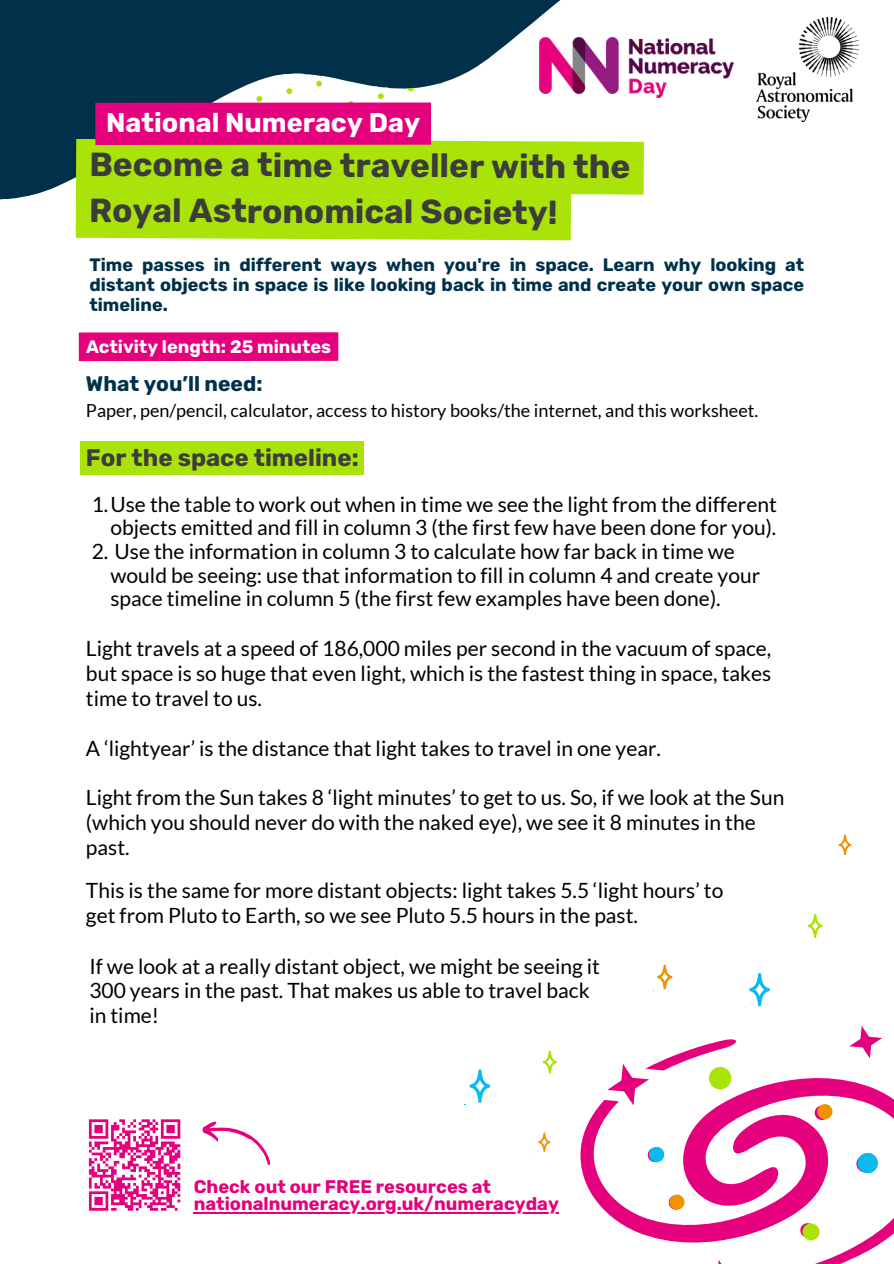
<style>
.page{position:relative;width:894px;height:1264px;background:#fff}
.page>*{position:absolute;margin:0;border:0;box-sizing:border-box;transform-origin:0 0}
.t1{font:700 33.45px/45.9px "Rubik";letter-spacing:-.005em;color:#3c3c3b}
.t2{font:700 27px "Rubik";color:#fff}
.t3{font:700 24px "Rubik";color:#3c3c3b}
.t4{font:21px/24.8px "Lato";color:#000}
.t5{font:700 21px "Rubik";color:#00304a}
.t6{font:700 18.3px "Rubik";color:#e5007d}
.t7{font:700 18px/20.2px "Rubik";color:#00304a;text-align:justify}
.t8{font:18px "Lato";color:#000}
.t9{font:700 18px "Rubik";color:#fff}
</style>
<div class="page">
<svg style="left:0;top:0;width:734px;height:207px"></svg>
<svg style="left:20px;top:0;width:445px;height:107px;background:#1b465d"></svg>
<img style="left:539px;top:37px;width:194px;height:61px">
<img style="left:756px;top:18px;width:101px;height:103px">
<svg style="left:88px;top:1119px;width:93px;height:92px"></svg>
<svg style="left:202px;top:1121px;width:69px;height:44px"></svg>
<svg style="left:846px;top:1080px;width:47px;height:182px"></svg>
<svg style="left:580px;top:1078px;width:266px;height:185px"></svg>
<svg style="left:697px;top:1254px;width:53px;height:9px"></svg>
<svg style="left:849px;top:1026px;width:33px;height:33px"></svg>
<svg style="left:854px;top:1153px;width:21px;height:21px"></svg>
<svg style="left:602px;top:1039px;width:136px;height:71px"></svg>
<svg style="left:646px;top:1146px;width:17px;height:17px"></svg>
<svg style="left:667px;top:1193px;width:17px;height:18px"></svg>
<svg style="left:812px;top:1104px;width:18px;height:17px"></svg>
<svg style="left:798px;top:1221px;width:18px;height:17px"></svg>
<div style="left:708px;top:1066px;width:23px;height:23px;background:#aae309;border-radius:50%"></div>
<div style="left:80px;top:441px;width:284px;height:34px;background:#aae309"></div>
<svg style="left:76px;top:139px;width:567px;height:102px;background:#b1e51e"></svg>
<div style="left:95px;top:102px;width:336px;height:43px;background:#e5007d"></div>
<div style="left:79px;top:332px;width:259px;height:29px;background:#e5007d"></div>
<hr style="left:194px;top:1211px;width:364px;height:2px;background:#e5007d">
<div style="left:802px;top:1223px;width:17px;height:17px;background:#aae309;border-radius:50%"></div>
<div style="left:648px;top:1146px;width:16px;height:16px;background:#0abaee;border-radius:50%"></div>
<div style="left:857px;top:1152px;width:20px;height:21px;background:#0abaee;border-radius:50%"></div>
<div style="left:669px;top:1194px;width:15px;height:15px;background:#f39200;border-radius:50%"></div>
<div style="left:817px;top:1104px;width:15px;height:15px;background:#f39200;border-radius:50%"></div>
<svg style="left:749px;top:973px;width:21px;height:34px"></svg>
<svg style="left:542px;top:1050px;width:15px;height:24px"></svg>
<svg style="left:538px;top:1132px;width:13px;height:20px"></svg>
<svg style="left:838px;top:834px;width:14px;height:21px"></svg>
<svg style="left:807px;top:913px;width:16px;height:25px"></svg>
<svg style="left:657px;top:964px;width:16px;height:26px"></svg>
<svg style="left:464px;top:1069px;width:27px;height:35px"></svg>
<h4 class="t2" style="left:106px;top:107px;width:315px">National Numeracy Day</h4>
<h6 class="t1" style="left:89px;top:143px;width:542px">Become a time traveller with the<br>Royal Astronomical Society!</h6>
<p class="t7" style="left:89px;top:255px;width:716px">Time passes in different ways when you're in space. Learn why looking at distant objects in space is like looking back in time and create your own space timeline.</p>
<p class="t9" style="left:86px;top:336px;width:246px">Activity length: 25 minutes</p>
<h2 class="t5" style="left:86px;top:371px;width:178px">What you’ll need:</h2>
<p class="t8" style="left:86px;top:399px;width:673px">Paper, pen/pencil, calculator, access to history books/the internet, and this worksheet.</p>
<h1 class="t3" style="left:86px;top:443px;width:274px">For the space timeline:</h1>
<p class="t4" style="left:92px;top:491px;width:686px;line-height:23.7px;text-align:right">1.Use the table to work out when in time we see the light from the different objects emitted and fill in column 3 (the first few have been done for you).</p>
<h6 class="t4" style="left:110px;top:539px;width:651px;line-height:23.7px;text-indent:-19px">2. Use the information in column 3 to calculate how far back in time we would be seeing: use that information to fill in column 4 and create your space timeline in column 5 (the first few examples have been done).</h6>
<p class="t4" style="left:86px;top:636px;width:686px;text-align:justify">Light travels at a speed of 186,000 miles per second in the vacuum of space, but space is so huge that even light, which is the fastest thing in space, takes time to travel to us.</p>
<h5 class="t4" style="left:86px;top:735px;width:576px">A ‘lightyear’ is the distance that light takes to travel in one year.</h5>
<h5 class="t4" style="left:86px;top:784px;width:699px">Light from the Sun takes 8 ‘light minutes’ to get to us. So, if we look at the Sun (which you should never do with the naked eye), we see it 8 minutes in the past.</h5>
<p class="t4" style="left:86px;top:878px;width:638px">This is the same for more distant objects: light takes 5.5 ‘light hours’ to get from Pluto to Earth, so we see Pluto 5.5 hours in the past.</p>
<h5 class="t4" style="left:89px;top:953px;width:512px">If we look at a really distant object, we might be seeing it<br>300 years in the past. That makes us able to travel back in time!</h5>
<h3 class="t6" style="left:194px;top:1175px;width:299px">Check out our FREE resources at</h3>
<p class="t6" style="left:194px;top:1193px;width:366px">nationalnumeracy.org.uk/numeracyday</p>
</div>
